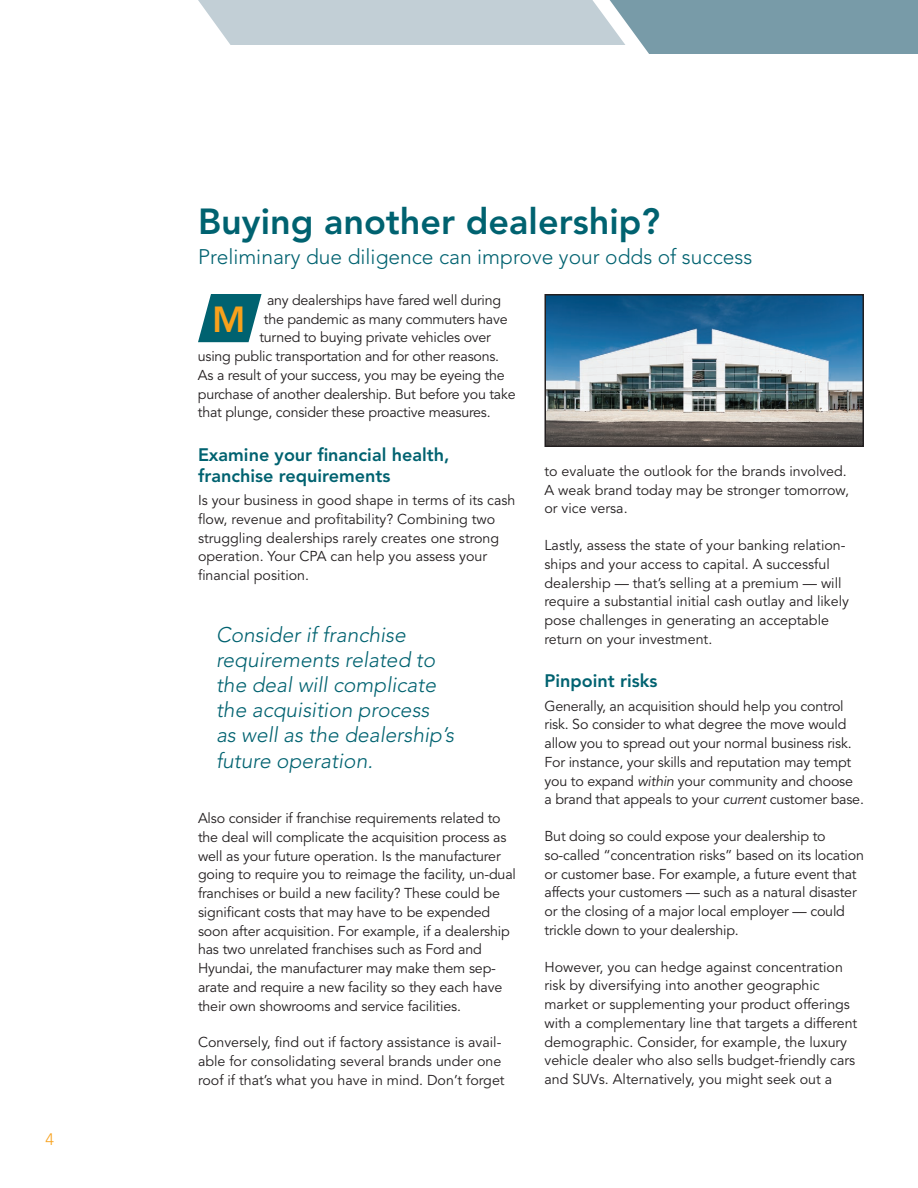
<style>
.page{position:relative;width:918px;height:1188px;background:#fff}
.page>*{position:absolute;margin:0;border:0;box-sizing:border-box;transform-origin:0 0}
.t1{font:800 36px "Avenir LT Std";color:#006270}
.t2{font:800 36px "Avenir LT Std";color:#f8a11c}
.t3{font:italic 300 21px/25.2px "Avenir LT Std";color:#006270}
.t4{font:300 21px "Avenir LT Std";color:#006270}
.t5{font:800 18px/21px "Avenir LT Std";color:#006270}
.t6{font:300 16.5px "Avenir LT Std";color:#f8a11c}
.t7{font:14.25px/18.8px "Avenir LT Std";letter-spacing:-.01em;color:#231f20}
.s1{font-style:italic}
</style>
<div class="page">
<svg style="left:198px;top:0;width:720px;height:54px;background:#adc1c9"></svg>
<svg style="left:198px;top:294px;width:64px;height:48px"></svg>
<img style="left:547px;top:297px;width:314px;height:147px">
<div style="left:544px;top:294px;width:320px;height:153px;border:2px solid #231f20"></div>
<p class="t6" style="left:45px;top:1129px;width:10px">4</p>
<h1 class="t1" style="left:198px;top:200px;width:464px">Buying another dealership?</h1>
<h2 class="t4" style="left:198px;top:244px;width:556px">Preliminary due diligence can improve your odds of success</h2>
<h1 class="t2" style="left:212px;top:298px;width:35px">M</h1>
<p class="t7" style="left:267px;top:291px;width:236px">any dealerships have fared well during</p>
<p class="t7" style="left:264px;top:310px;width:245px">the pandemic as many commuters have</p>
<p class="t7" style="left:259px;top:328px;width:233px">turned to buying private vehicles over</p>
<p class="t7" style="left:198px;top:347px;width:303px">using public transportation and for other reasons.</p>
<p class="t7" style="left:198px;top:366px;width:308px">As a result of your success, you may be eyeing the</p>
<p class="t7" style="left:198px;top:385px;width:319px">purchase of another dealership. But before you take</p>
<p class="t7" style="left:198px;top:403px;width:294px">that plunge, consider these proactive measures.</p>
<p class="t5" style="left:198px;top:444px;width:253px">Examine your financial health, franchise requirements</p>
<p class="t7" style="left:198px;top:491px;width:319px">Is your business in good shape in terms of its cash flow, revenue and profitability? Combining two struggling dealerships rarely creates one strong operation. Your CPA can help you assess your financial position.</p>
<p class="t7" style="left:545px;top:462px;width:306px">to evaluate the outlook for the brands involved.<br>A weak brand today may be stronger tomorrow, or vice versa.</p>
<p class="t7" style="left:545px;top:536px;width:306px">Lastly, assess the state of your banking relation&shy;ships and your access to capital. A successful dealership — that’s selling at a premium — will require a substantial initial cash outlay and likely pose challenges in generating an acceptable return on your investment.</p>
<p class="t5" style="left:544px;top:671px;width:115px">Pinpoint risks</p>
<p class="t7" style="left:544px;top:697px;width:321px">Generally, an acquisition should help you control risk. So consider to what degree the move would allow you to spread out your normal business risk.<br>For instance, your skills and reputation may tempt you to expand <span class="s1">within</span> your community and choose a brand that appeals to your <span class="s1">current</span> customer base.</p>
<p class="t7" style="left:544px;top:827px;width:321px">But doing so could expose your dealership to so-called “concentration risks” based on its location or customer base. For example, a future event that affects your customers — such as a natural disaster or the closing of a major local employer — could trickle down to your dealership.</p>
<p class="t7" style="left:544px;top:958px;width:314px">However, you can hedge against concentration risk by diversifying into another geographic market or supplementing your product offerings with a complementary line that targets a different demographic. Consider, for example, the luxury vehicle dealer who also sells budget-friendly cars and SUVs. Alternatively, you might seek out a</p>
<h2 class="t3" style="left:216px;top:622px;width:240px">Consider if franchise requirements related to the deal will complicate the acquisition process as well as the dealership’s future operation.</h2>
<p class="t7" style="left:198px;top:809px;width:320px">Also consider if franchise requirements related to the deal will complicate the acquisition process as well as your future operation. Is the manufacturer going to require you to reimage the facility, un-dual franchises or build a new facility? These could be significant costs that may have to be expended soon after acquisition. For example, if a dealership has two unrelated franchises such as Ford and Hyundai, the manufacturer may make them sep&shy;arate and require a new facility so they each have their own showrooms and service facilities.</p>
<p class="t7" style="left:198px;top:1033px;width:308px">Conversely, find out if factory assistance is avail&shy;able for consolidating several brands under one roof if that’s what you have in mind. Don’t forget</p>
</div>
